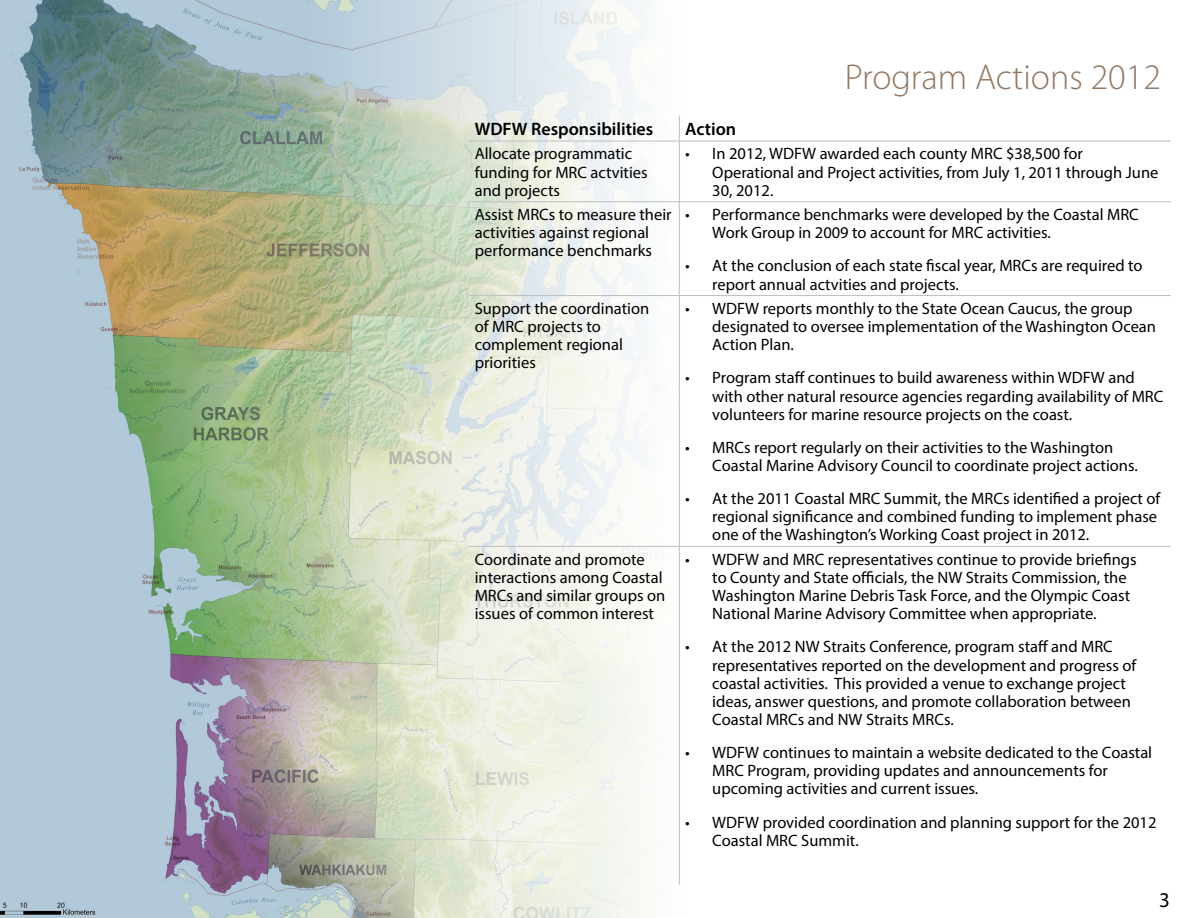
<style>
.page{position:relative;width:1188px;height:918px;background:#fff}
.page>*{position:absolute;margin:0;border:0;box-sizing:border-box;transform-origin:0 0}
.t1{font:300 36px "Myriad Pro";color:#937963}
.t2{font:21px "Myriad Pro";color:#000}
.t3{font:600 18px "Myriad Pro";color:#000}
.t4{font:16.5px/18.1px "Myriad Pro";color:#000}
</style>
<div class="page">
<img style="left:0;top:0;width:707px;height:918px">
<svg style="left:679px;top:116px;width:1px;height:25px"></svg>
<hr style="left:679px;top:141px;width:1px;height:61px;background:#bcbec0">
<hr style="left:679px;top:202px;width:1px;height:93px;background:#bcbec0">
<hr style="left:679px;top:296px;width:1px;height:250px;background:#bcbec0">
<hr style="left:679px;top:547px;width:1px;height:338px;background:#bcbec0">
<hr style="left:469px;top:141px;width:210px;height:1px;background:#bcbec0">
<hr style="left:679px;top:141px;width:492px;height:1px;background:#bcbec0">
<hr style="left:469px;top:201px;width:210px;height:1px;background:#bcbec0">
<hr style="left:679px;top:201px;width:492px;height:1px;background:#bcbec0">
<hr style="left:469px;top:295px;width:210px;height:1px;background:#bcbec0">
<hr style="left:679px;top:295px;width:492px;height:1px;background:#bcbec0">
<hr style="left:469px;top:546px;width:210px;height:1px;background:#bcbec0">
<hr style="left:679px;top:546px;width:492px;height:1px;background:#bcbec0">
<h1 class="t1" style="left:845px;top:56px;width:318px">Program Actions 2012</h1>
<p class="t3" style="left:475px;top:118px;width:180px">WDFW Responsibilities</p>
<p class="t3" style="left:685px;top:118px;width:52px">Action</p>
<p class="t4" style="left:475px;top:145px;width:175px">Allocate programmatic funding for MRC actvities and projects</p>
<p class="t4" style="left:712px;top:145px;width:448px;text-indent:-27px">• In 2012, WDFW awarded each county MRC $38,500 for<br>Operational and Project activities, from July 1, 2011 through June<br>30, 2012.</p>
<p class="t4" style="left:475px;top:205px;width:198px">Assist MRCs to measure their activities against regional performance benchmarks</p>
<p class="t4" style="left:712px;top:205px;width:428px;text-indent:-27px">• Performance benchmarks were developed by the Coastal MRC<br>Work Group in 2009 to account for MRC activities.</p>
<p class="t4" style="left:712px;top:257px;width:432px;text-indent:-27px">• At the conclusion of each state fiscal year, MRCs are required to report annual actvities and projects.</p>
<p class="t4" style="left:475px;top:299px;width:176px">Support the coordination of MRC projects to complement regional priorities</p>
<p class="t4" style="left:712px;top:299px;width:445px;text-indent:-27px">• WDFW reports monthly to the State Ocean Caucus, the group designated to oversee implementation of the Washington Ocean<br>Action Plan.</p>
<p class="t4" style="left:712px;top:369px;width:453px;text-indent:-27px">• Program staff continues to build awareness within WDFW and with other natural resource agencies regarding availability of MRC volunteers for marine resource projects on the coast.</p>
<p class="t4" style="left:712px;top:438px;width:427px;text-indent:-27px">• MRCs report regularly on their activities to the Washington<br>Coastal Marine Advisory Council to coordinate project actions.</p>
<p class="t4" style="left:712px;top:489px;width:450px;text-indent:-27px">• At the 2011 Coastal MRC Summit, the MRCs identified a project of regional significance and combined funding to implement phase one of the Washington’s Working Coast project in 2012.</p>
<p class="t4" style="left:475px;top:550px;width:192px">Coordinate and promote interactions among Coastal<br>MRCs and similar groups on issues of common interest</p>
<p class="t4" style="left:712px;top:550px;width:426px;text-indent:-27px">• WDFW and MRC representatives continue to provide briefings to County and State officials, the NW Straits Commission, the Washington Marine Debris Task Force, and the Olympic Coast National Marine Advisory Committee when appropriate.</p>
<p class="t4" style="left:712px;top:638px;width:425px;text-indent:-27px">• At the 2012 NW Straits Conference, program staff and MRC representatives reported on the development and progress of coastal activities. This provided a venue to exchange project ideas, answer questions, and promote collaboration between Coastal MRCs and NW Straits MRCs.</p>
<p class="t4" style="left:712px;top:743px;width:441px;text-indent:-27px">• WDFW continues to maintain a website dedicated to the Coastal<br>MRC Program, providing updates and announcements for upcoming activities and current issues.</p>
<p class="t4" style="left:712px;top:813px;width:446px;text-indent:-27px">• WDFW provided coordination and planning support for the 2012<br>Coastal MRC Summit.</p>
<p class="t2" style="left:1159px;top:887px;width:12px">3</p>
</div>
